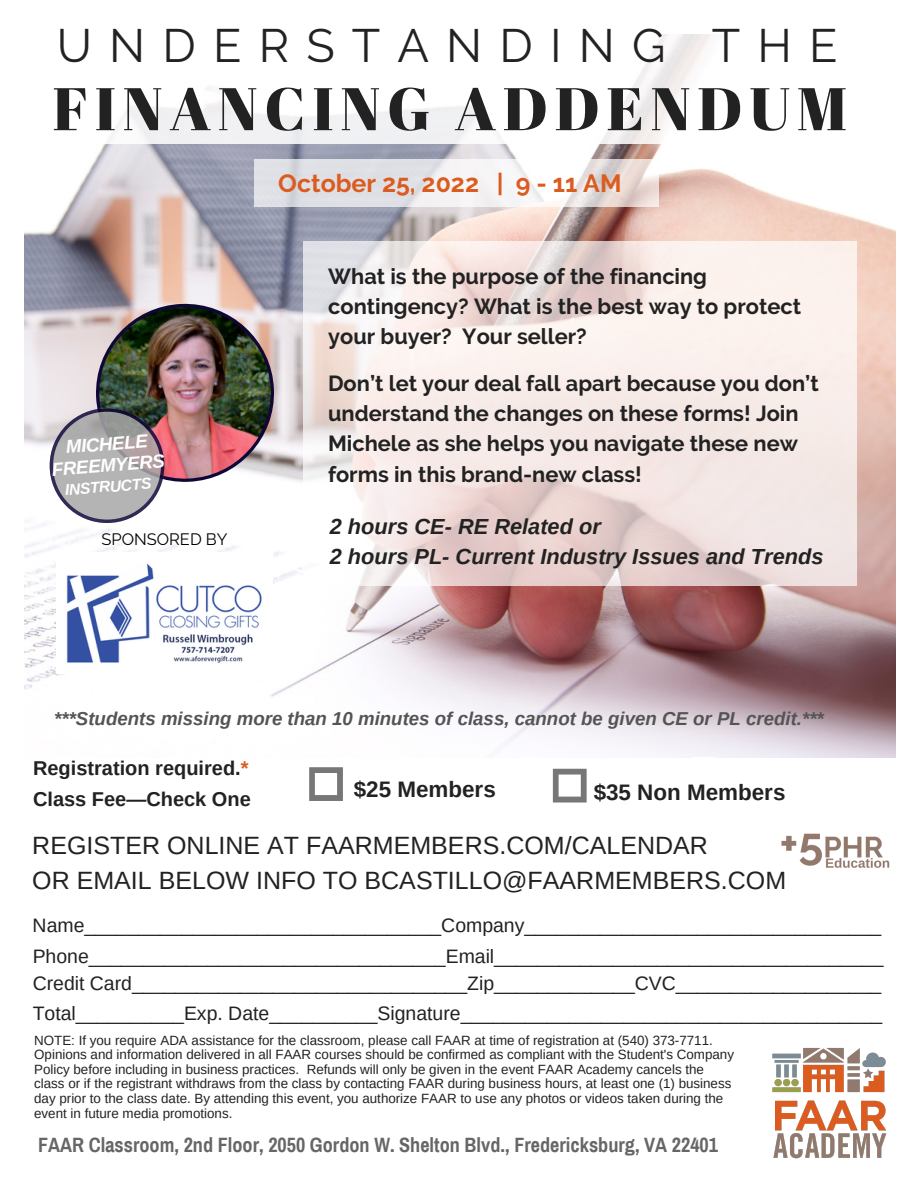
<style>
.page{position:relative;width:918px;height:1188px;background:#fff}
.page>*{position:absolute;margin:0;border:0;box-sizing:border-box;transform-origin:0 0}
.t1{font:60px "Abril Fatface";letter-spacing:.11em;color:#222}
.t2{font:46.65px "Raleway";letter-spacing:.37em;color:#222}
.t3{font:25.05px/34.7px "Arimo";color:#222}
.t4{font:700 24.9px "Raleway";color:#db5c1e}
.t5{font:700 22.35px "Arimo";color:#222}
.t6{font:700 21.75px/30.3px "Raleway";color:#222}
.t7{font:italic 700 21.75px/30.3px "Arimo";color:#222}
.t8{font:700 20.25px "Archivo Narrow";color:#666}
.t9{font:700 19.95px/30.2px "Arimo";color:#222}
.t10{font:19.5px/30.5px "Arimo";color:#222}
.t11{font:italic 700 18.75px "Arimo";color:#545454}
.t12{font:italic 700 18.6px/21.5px "Arimo";color:#fff;text-align:center}
.t13{font:16.5px "Raleway";color:#000}
.t14{font:italic 700 15.6px "Arimo";color:#fff}
.t15{font:13.35px/14.7px "Arimo";color:#222}
.s1{color:#db5c1e}
</style>
<div class="page">
<img style="left:25px;top:144px;width:871px;height:613px">
<img style="left:772px;top:1047px;width:115px;height:112px">
<img style="left:781px;top:833px;width:109px;height:35px">
<svg style="left:303px;top:241px;width:554px;height:344px;background:#f2e6e3"></svg>
<svg style="left:254px;top:160px;width:405px;height:47px"></svg>
<img style="left:50px;top:300px;width:228px;height:223px">
<svg style="left:309px;top:767px;width:34px;height:34px"></svg>
<svg style="left:553px;top:769px;width:34px;height:34px"></svg>
<img style="left:57px;top:552px;width:216px;height:122px">
<h2 class="t2" style="left:57px;top:18px;width:782px">UNDERSTANDING THE</h2>
<h1 class="t1" style="left:53px;top:67px;width:796px">FINANCING ADDENDUM</h1>
<h3 class="t4" style="left:278px;top:169px;width:345px">October 25, 2022 | 9 - 11 AM</h3>
<h3 class="t12" style="left:50px;top:437px;width:115px;rotate:-4deg">MICHELE<br>FREEMYERS</h3>
<p class="t14" style="left:64px;top:481px;width:88px;rotate:-4deg">INSTRUCTS</p>
<p class="t13" style="left:102px;top:530px;width:128px">SPONSORED BY</p>
<h3 class="t6" style="left:328px;top:261px;width:474px">What is the purpose of the financing contingency? What is the best way to protect your buyer? Your seller?</h3>
<h3 class="t6" style="left:328px;top:368px;width:492px">Don’t let your deal fall apart because you don’t understand the changes on these forms! Join Michele as she helps you navigate these new forms in this brand-new class!</h3>
<h3 class="t7" style="left:330px;top:511px;width:495px">2 hours CE- RE Related or<br>2 hours PL- Current Industry Issues and Trends</h3>
<h3 class="t11" style="left:54px;top:708px;width:771px">***Students missing more than 10 minutes of class, cannot be given CE or PL credit.***</h3>
<h3 class="t9" style="left:33px;top:753px;width:219px">Registration required.<span class="s1">*<br></span>Class Fee—Check One</h3>
<h3 class="t3" style="left:32px;top:828px;width:755px">REGISTER ONLINE AT FAARMEMBERS.COM/CALENDAR<br>OR EMAIL BELOW INFO TO BCASTILLO@FAARMEMBERS.COM</h3>
<h3 class="t10" style="left:33px;top:910px;width:852px">Name_________________________________Company_________________________________<br>Phone_________________________________Email____________________________________</h3>
<h3 class="t10" style="left:33px;top:968px;width:851px;line-height:30px">Credit Card_______________________________Zip_____________CVC___________________<br>Total__________Exp. Date__________Signature_______________________________________</h3>
<p class="t15" style="left:34px;top:1033px;width:701px">NOTE: If you require ADA assistance for the classroom, please call FAAR at time of registration at (540) 373-7711.<br>Opinions and information delivered in all FAAR courses should be confirmed as compliant with the Student's Company Policy before including in business practices. Refunds will only be given in the event FAAR Academy cancels the class or if the registrant withdraws from the class by contacting FAAR during business hours, at least one (1) business day prior to the class date. By attending this event, you authorize FAAR to use any photos or videos taken during the event in future media promotions.</p>
<h3 class="t8" style="left:38px;top:1134px;width:681px">FAAR Classroom, 2nd Floor, 2050 Gordon W. Shelton Blvd., Fredericksburg, VA 22401</h3>
<h3 class="t5" style="left:354px;top:777px;width:143px">$25 Members</h3>
<h3 class="t5" style="left:594px;top:780px;width:193px">$35 Non Members</h3>
</div>
